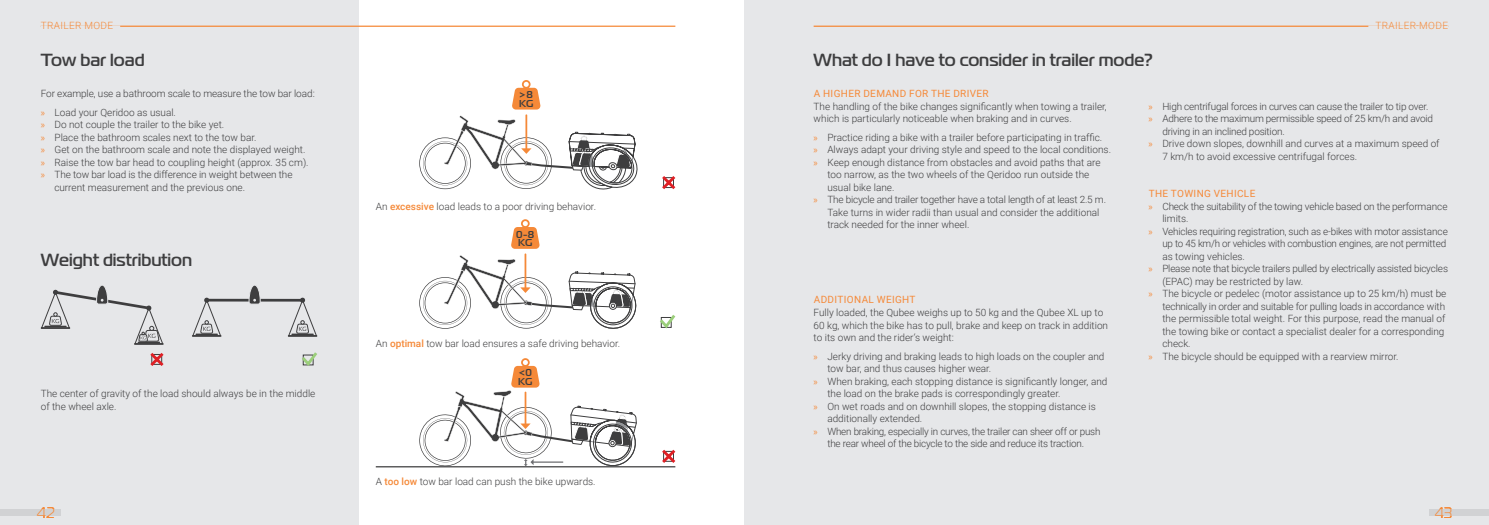
<style>
.page{position:relative;width:1489px;height:525px;background:#fff}
.page>*{position:absolute;margin:0;border:0;box-sizing:border-box;transform-origin:0 0}
.t1{font:500 17.5px "Magistral";color:#3e3e3f}
.t2{font:300 15.12px "Magistral";color:#f58938}
.t3{font:300 15px "Magistral";color:#f58938}
.t4{font:300 10px/12.5px "Roboto";color:#3e3e3f}
.t5{font:300 10px "Roboto";letter-spacing:-.02em;color:#3e3e3f}
.t6{font:10px "Roboto";letter-spacing:.035em;color:#f58938}
.t7{font:300 10px "Roboto";letter-spacing:.035em;color:#f58938}
.t8{font:500 10px/8.8px "Magistral";color:#3e3e3f}
.s1{font-family:"Myriad Pro";font-weight:400;color:#f58938}
.s2{font-weight:700}
.s3{font-weight:500;color:#f58938}
</style>
<div class="page">
<div style="left:744px;top:0;width:744px;height:524px;background:#e6e7e9"></div>
<div style="left:0;top:0;width:358px;height:524px;background:#e6e7e9"></div>
<div style="left:1429px;top:509px;width:59px;height:6px;background:#d1d2d4"></div>
<div style="left:0;top:509px;width:61px;height:6px;background:#d1d2d4"></div>
<hr style="left:376px;top:466px;width:299px;height:1px;background:#3e3e3f">
<svg style="left:419px;top:115px;width:219px;height:75px"></svg>
<hr style="left:525px;top:114px;width:2px;height:37px;background:#f58938">
<svg style="left:512px;top:80px;width:28px;height:29px"></svg>
<hr style="left:524px;top:253px;width:2px;height:37px;background:#f58938">
<svg style="left:419px;top:255px;width:218px;height:74px"></svg>
<svg style="left:511px;top:219px;width:29px;height:30px"></svg>
<svg style="left:660px;top:315px;width:16px;height:14px"></svg>
<svg style="left:662px;top:176px;width:14px;height:14px"></svg>
<svg style="left:662px;top:449px;width:14px;height:14px"></svg>
<hr style="left:813px;top:26px;width:634px;height:1px;background:#f58938">
<hr style="left:1368px;top:25px;width:79px;height:3px;background:#e6e7e9">
<hr style="left:41px;top:26px;width:634px;height:1px;background:#f58938">
<hr style="left:41px;top:25px;width:79px;height:3px;background:#e6e7e9">
<svg style="left:418px;top:358px;width:226px;height:110px"></svg>
<svg style="left:41px;top:285px;width:123px;height:81px"></svg>
<hr style="left:207px;top:298px;width:95px;height:3px;background:#3e3e3f">
<svg style="left:248px;top:285px;width:13px;height:19px"></svg>
<svg style="left:192px;top:297px;width:29px;height:39px"></svg>
<svg style="left:288px;top:297px;width:29px;height:39px"></svg>
<svg style="left:302px;top:352px;width:15px;height:14px"></svg>
<p class="t7" style="left:41px;top:19px;width:74px">TRAILER MODE</p>
<p class="t7" style="left:1375px;top:19px;width:74px">TRAILER-MODE</p>
<h1 class="t1" style="left:41px;top:49px;width:105px">Tow bar load</h1>
<p class="t4" style="left:41px;top:84px;width:276px;line-height:18.8px">For example, use a bathroom scale to measure the tow bar load: <span class="s1">»</span> Load your Qeridoo as usual.</p>
<p class="t4" style="left:41px;top:118px;width:185px"><span class="s1">»</span> Do not couple the trailer to the bike yet.</p>
<p class="t4" style="left:41px;top:130px;width:217px"><span class="s1">»</span> Place the bathroom scales next to the tow bar.</p>
<p class="t4" style="left:41px;top:143px;width:266px"><span class="s1">»</span> Get on the bathroom scale and note the displayed weight.</p>
<p class="t4" style="left:41px;top:155px;width:269px"><span class="s1">»</span> Raise the tow bar head to coupling height (approx. 35 cm).</p>
<p class="t4" style="left:41px;top:168px;width:253px"><span class="s1">»</span> The tow bar load is the difference in weight between the</p>
<p class="t4" style="left:54px;top:180px;width:192px">current measurement and the previous one.</p>
<h1 class="t1" style="left:41px;top:249px;width:153px">Weight distribution</h1>
<p class="t4" style="left:41px;top:387px;width:276px">The center of gravity of the load should always be in the middle of the wheel axle.</p>
<p class="t8" style="left:519px;top:90px;width:16px"><span class="s2">&gt;</span>8<br>KG</p>
<p class="t4" style="left:376px;top:199px;width:222px">An <span class="s3">excessive</span> load leads to a poor driving behavior.</p>
<p class="t8" style="left:516px;top:230px;width:20px">0-8<br>KG</p>
<p class="t4" style="left:376px;top:337px;width:246px">An <span class="s3">optimal</span> tow bar load ensures a safe driving behavior.</p>
<p class="t8" style="left:518px;top:368px;width:16px"><span class="s2">&lt;</span>0<br>KG</p>
<p class="t4" style="left:376px;top:474px;width:221px">A <span class="s3">too low</span> tow bar load can push the bike upwards.</p>
<h1 class="t1" style="left:813px;top:49px;width:341px">What do I have to consider in trailer mode?</h1>
<p class="t6" style="left:813px;top:86px;width:176px">A HIGHER DEMAND FOR THE DRIVER</p>
<p class="t4" style="left:813px;top:99px;width:295px">The handling of the bike changes significantly when towing a trailer, which is particularly noticeable when braking and in curves.</p>
<p class="t4" style="left:813px;top:130px;width:290px"><span class="s1">»</span> Practice riding a bike with a trailer before participating in traffic.</p>
<p class="t4" style="left:813px;top:143px;width:299px"><span class="s1">»</span> Always adapt your driving style and speed to the local conditions.</p>
<p class="t4" style="left:813px;top:155px;width:288px"><span class="s1">»</span> Keep enough distance from obstacles and avoid paths that are</p>
<p class="t4" style="left:827px;top:168px;width:263px">too narrow, as the two wheels of the Qeridoo run outside the</p>
<p class="t4" style="left:827px;top:180px;width:68px">usual bike lane.</p>
<p class="t5" style="left:813px;top:193px;width:294px"><span class="s1">»</span> The bicycle and trailer together have a total length of at least 2.5 m.</p>
<p class="t4" style="left:827px;top:205px;width:273px">Take turns in wider radii than usual and consider the additional</p>
<p class="t4" style="left:827px;top:218px;width:143px">track needed for the inner wheel.</p>
<p class="t6" style="left:813px;top:293px;width:103px">ADDITIONAL WEIGHT</p>
<p class="t4" style="left:813px;top:305px;width:296px">Fully loaded, the Qubee weighs up to 50 kg and the Qubee XL up to<br>60 kg, which the bike has to pull, brake and keep on track in addition to its own and the rider‘s weight:</p>
<p class="t4" style="left:813px;top:349px;width:292px"><span class="s1">»</span> Jerky driving and braking leads to high loads on the coupler and</p>
<p class="t4" style="left:827px;top:362px;width:165px">tow bar, and thus causes higher wear.</p>
<p class="t4" style="left:813px;top:374px;width:295px"><span class="s1">»</span> When braking, each stopping distance is significantly longer, and</p>
<p class="t4" style="left:827px;top:387px;width:235px">the load on the brake pads is correspondingly greater.</p>
<p class="t4" style="left:813px;top:399px;width:284px"><span class="s1">»</span> On wet roads and on downhill slopes, the stopping distance is</p>
<p class="t4" style="left:827px;top:412px;width:96px">additionally extended.</p>
<p class="t5" style="left:813px;top:424px;width:288px"><span class="s1">»</span> When braking, especially in curves, the trailer can sheer off or push</p>
<p class="t5" style="left:827px;top:436px;width:258px">the rear wheel of the bicycle to the side and reduce its traction.</p>
<p class="t5" style="left:1148px;top:99px;width:281px"><span class="s1">»</span> High centrifugal forces in curves can cause the trailer to tip over.</p>
<p class="t5" style="left:1148px;top:111px;width:286px"><span class="s1">»</span> Adhere to the maximum permissible speed of 25 km/h and avoid</p>
<p class="t5" style="left:1162px;top:124px;width:124px">driving in an inclined position.</p>
<p class="t4" style="left:1148px;top:137px;width:292px"><span class="s1">»</span> Drive down slopes, downhill and curves at a maximum speed of</p>
<p class="t4" style="left:1162px;top:149px;width:196px">7 km/h to avoid excessive centrifugal forces.</p>
<p class="t6" style="left:1148px;top:186px;width:108px">THE TOWING VEHICLE</p>
<p class="t5" style="left:1148px;top:199px;width:300px"><span class="s1">»</span> Check the suitability of the towing vehicle based on the performance</p>
<p class="t4" style="left:1162px;top:212px;width:28px">limits.</p>
<p class="t5" style="left:1148px;top:224px;width:301px"><span class="s1">»</span> Vehicles requiring registration, such as e-bikes with motor assistance</p>
<p class="t5" style="left:1162px;top:236px;width:285px">up to 45 km/h or vehicles with combustion engines, are not permitted</p>
<p class="t4" style="left:1162px;top:249px;width:84px">as towing vehicles.</p>
<p class="t5" style="left:1148px;top:261px;width:301px"><span class="s1">»</span> Please note that bicycle trailers pulled by electrically assisted bicycles</p>
<p class="t4" style="left:1162px;top:274px;width:142px">(EPAC) may be restricted by law.</p>
<p class="t4" style="left:1148px;top:287px;width:299px"><span class="s1">»</span> The bicycle or pedelec (motor assistance up to 25 km/h) must be</p>
<p class="t5" style="left:1162px;top:299px;width:284px">technically in order and suitable for pulling loads in accordance with</p>
<p class="t4" style="left:1162px;top:312px;width:284px">the permissible total weight. For this purpose, read the manual of</p>
<p class="t4" style="left:1162px;top:324px;width:283px">the towing bike or contact a specialist dealer for a corresponding</p>
<p class="t4" style="left:1162px;top:337px;width:30px">check.</p>
<p class="t4" style="left:1148px;top:349px;width:251px"><span class="s1">»</span> The bicycle should be equipped with a rearview mirror.</p>
<h2 class="t2" style="left:37px;top:503px;width:20px">42</h2>
<h3 class="t3" style="left:1434px;top:503px;width:19px">43</h3>
</div>
